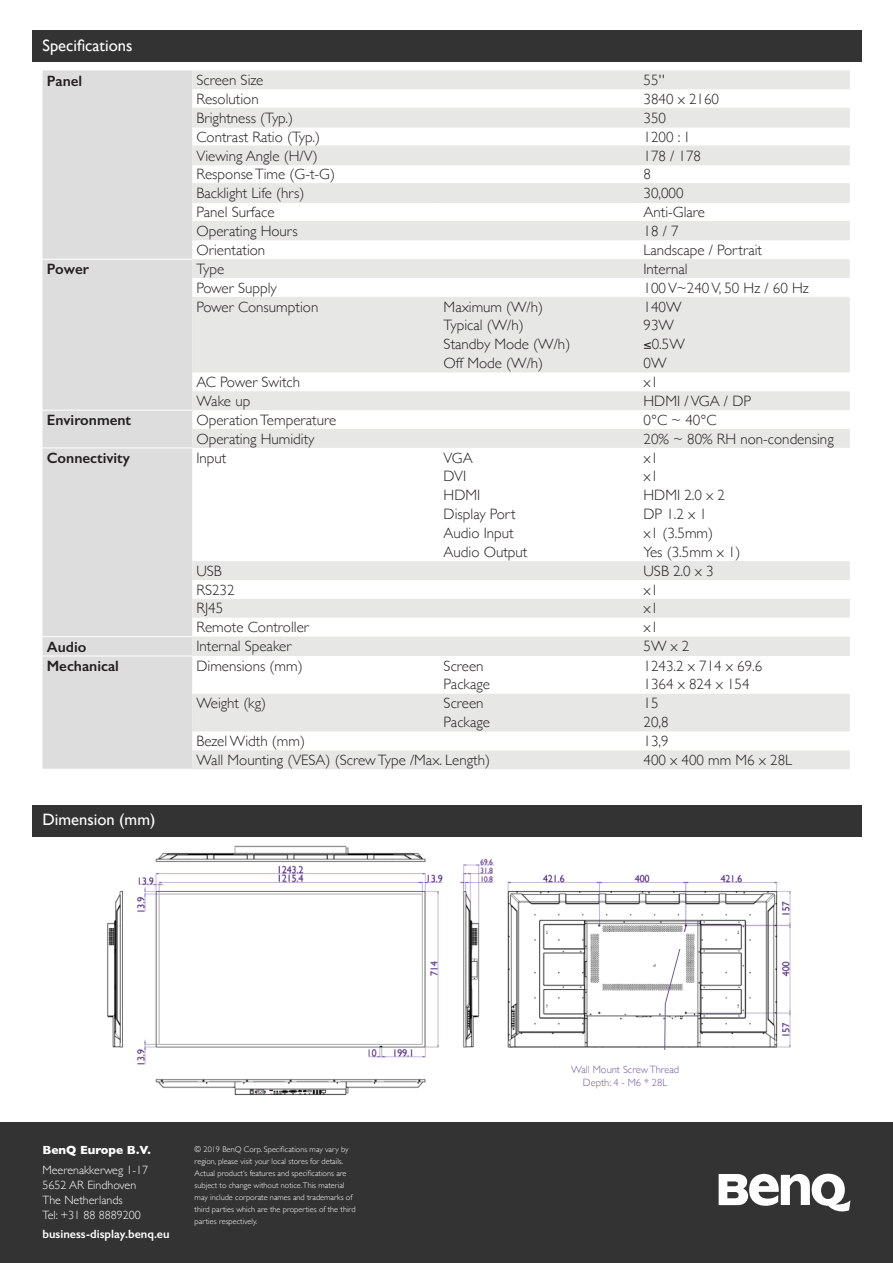
<style>
.page{position:relative;width:893px;height:1263px;background:#fff}
.page>*{position:absolute;margin:0;border:0;box-sizing:border-box;transform-origin:0 0}
.t1{font:16.5px "Gill Sans";color:#fff}
.Tabel_body{font:300 15px "Gill Sans";color:#231f20}
.Tabel_kop{font:600 15px "Gill Sans";color:#231f20}
.t2{font:300 12px "Gill Sans";color:#fff}
.t3{font:600 12px "Gill Sans";color:#fff}
.t4{font:700 12px "Gill Sans";color:#fff}
.Tabel_body-2{font:300 10.5px "Gill Sans";color:#7758a0}
.t5{font:300 8.25px/12px "Gill Sans";color:#fff}
</style>
<div class="page">
<img style="left:79px;top:836px;width:736px;height:260px">
<div style="left:0;top:1122px;width:893px;height:141px;background:#323332"></div>
<svg style="left:719px;top:1174px;width:131px;height:37px"></svg>
<div style="left:32px;top:31px;width:829px;height:31px;background:#323332"></div>
<div style="left:32px;top:805px;width:829px;height:31px;background:#323332"></div>
<svg style="left:664px;top:926px;width:22px;height:124px"></svg>
<div style="left:612px;top:932px;width:73px;height:16px;background:#fff"></div>
<div style="left:43px;top:70px;width:149px;height:699px;background:#deddde"></div>
<svg style="left:192px;top:70px;width:658px;height:57px"></svg>
<div style="left:192px;top:147px;width:658px;height:18px;background:#e7e7e6"></div>
<svg style="left:192px;top:184px;width:658px;height:585px"></svg>
<hr style="left:43px;top:259px;width:149px;height:1px;background:#fff">
<hr style="left:43px;top:410px;width:149px;height:1px;background:#fff">
<hr style="left:43px;top:447px;width:149px;height:1px;background:#fff">
<hr style="left:43px;top:636px;width:149px;height:1px;background:#fff">
<hr style="left:43px;top:656px;width:149px;height:1px;background:#fff">
<hr style="left:192px;top:108px;width:247px;height:1px;background:#e7e7e6">
<hr style="left:439px;top:108px;width:200px;height:1px;background:#e7e7e6">
<hr style="left:639px;top:108px;width:211px;height:1px;background:#e7e7e6">
<hr style="left:192px;top:127px;width:247px;height:1px;background:#e7e7e6">
<hr style="left:439px;top:127px;width:200px;height:1px;background:#e7e7e6">
<hr style="left:639px;top:127px;width:211px;height:1px;background:#e7e7e6">
<hr style="left:192px;top:146px;width:247px;height:1px;background:#e7e7e6">
<hr style="left:439px;top:146px;width:200px;height:1px;background:#e7e7e6">
<hr style="left:639px;top:146px;width:211px;height:1px;background:#e7e7e6">
<hr style="left:192px;top:165px;width:247px;height:1px;background:#e7e7e6">
<hr style="left:439px;top:165px;width:200px;height:1px;background:#e7e7e6">
<hr style="left:639px;top:165px;width:211px;height:1px;background:#e7e7e6">
<hr style="left:192px;top:183px;width:247px;height:1px;background:#e7e7e6">
<hr style="left:439px;top:183px;width:200px;height:1px;background:#e7e7e6">
<hr style="left:639px;top:183px;width:211px;height:1px;background:#e7e7e6">
<hr style="left:192px;top:202px;width:247px;height:1px;background:#e7e7e6">
<hr style="left:439px;top:202px;width:200px;height:1px;background:#e7e7e6">
<hr style="left:639px;top:202px;width:211px;height:1px;background:#e7e7e6">
<hr style="left:192px;top:221px;width:247px;height:1px;background:#e7e7e6">
<hr style="left:439px;top:221px;width:200px;height:1px;background:#e7e7e6">
<hr style="left:639px;top:221px;width:211px;height:1px;background:#e7e7e6">
<div style="left:522px;top:1050px;width:206px;height:51px;background:#fff"></div>
<p class="t1" style="left:43px;top:35px;width:91px">Specifications</p>
<p class="Tabel_kop" style="left:47px;top:71px;width:37px">Panel</p>
<p class="Tabel_body" style="left:196px;top:68px;width:68px">Screen Size</p>
<p class="Tabel_body" style="left:643px;top:68px;width:23px">55''</p>
<p class="Tabel_body" style="left:196px;top:87px;width:64px">Resolution</p>
<p class="Tabel_body" style="left:643px;top:87px;width:77px">3840 x 2160</p>
<p class="Tabel_body" style="left:196px;top:106px;width:98px">Brightness (Typ.)</p>
<p class="Tabel_body" style="left:643px;top:106px;width:24px">350</p>
<p class="Tabel_body" style="left:196px;top:125px;width:125px">Contrast Ratio (Typ.)</p>
<p class="Tabel_body" style="left:643px;top:125px;width:49px">1200 : 1</p>
<p class="Tabel_body" style="left:196px;top:144px;width:123px">Viewing Angle (H/V)</p>
<p class="Tabel_body" style="left:643px;top:144px;width:59px">178 / 178</p>
<p class="Tabel_body" style="left:196px;top:163px;width:140px">Response Time (G-t-G)</p>
<p class="Tabel_body" style="left:643px;top:163px;width:9px">8</p>
<p class="Tabel_body" style="left:196px;top:182px;width:109px">Backlight Life (hrs)</p>
<p class="Tabel_body" style="left:643px;top:182px;width:42px">30,000</p>
<p class="Tabel_body" style="left:196px;top:200px;width:80px">Panel Surface</p>
<p class="Tabel_body" style="left:643px;top:200px;width:63px">Anti-Glare</p>
<p class="Tabel_body" style="left:196px;top:219px;width:103px">Operating Hours</p>
<p class="Tabel_body" style="left:643px;top:219px;width:37px">18 / 7</p>
<p class="Tabel_body" style="left:196px;top:238px;width:70px">Orientation</p>
<p class="Tabel_body" style="left:643px;top:238px;width:120px">Landscape / Portrait</p>
<p class="Tabel_kop" style="left:47px;top:260px;width:44px">Power</p>
<p class="Tabel_body" style="left:196px;top:257px;width:29px">Type</p>
<p class="Tabel_body" style="left:643px;top:257px;width:46px">Internal</p>
<p class="Tabel_body" style="left:196px;top:276px;width:82px">Power Supply</p>
<p class="Tabel_body" style="left:643px;top:276px;width:167px">100 V~240 V, 50 Hz / 60 Hz</p>
<p class="Tabel_body" style="left:196px;top:295px;width:123px">Power Consumption</p>
<p class="Tabel_body" style="left:444px;top:295px;width:101px">Maximum (W/h)</p>
<p class="Tabel_body" style="left:643px;top:295px;width:39px">140W</p>
<p class="Tabel_body" style="left:444px;top:314px;width:82px">Typical (W/h)</p>
<p class="Tabel_body" style="left:643px;top:314px;width:32px">93W</p>
<p class="Tabel_body" style="left:444px;top:333px;width:128px">Standby Mode (W/h)</p>
<p class="Tabel_body" style="left:643px;top:333px;width:43px">≤0.5W</p>
<p class="Tabel_body" style="left:444px;top:351px;width:101px">Off Mode (W/h)</p>
<p class="Tabel_body" style="left:643px;top:351px;width:24px">0W</p>
<p class="Tabel_body" style="left:196px;top:370px;width:105px">AC Power Switch</p>
<p class="Tabel_body" style="left:643px;top:370px;width:16px">x1</p>
<p class="Tabel_body" style="left:196px;top:389px;width:55px">Wake up</p>
<p class="Tabel_body" style="left:643px;top:389px;width:109px">HDMI / VGA / DP</p>
<p class="Tabel_kop" style="left:47px;top:411px;width:86px">Environment</p>
<p class="Tabel_body" style="left:196px;top:408px;width:141px">Operation Temperature</p>
<p class="Tabel_body" style="left:643px;top:408px;width:75px">0°C ~ 40°C</p>
<p class="Tabel_body" style="left:196px;top:427px;width:120px">Operating Humidity</p>
<p class="Tabel_body" style="left:643px;top:427px;width:192px">20% ~ 80% RH non-condensing</p>
<p class="Tabel_kop" style="left:47px;top:449px;width:85px">Connectivity</p>
<p class="Tabel_body" style="left:196px;top:446px;width:31px">Input</p>
<p class="Tabel_body" style="left:444px;top:446px;width:31px">VGA</p>
<p class="Tabel_body" style="left:643px;top:446px;width:16px">x1</p>
<p class="Tabel_body" style="left:444px;top:465px;width:24px">DVI</p>
<p class="Tabel_body" style="left:643px;top:465px;width:16px">x1</p>
<p class="Tabel_body" style="left:444px;top:483px;width:38px">HDMI</p>
<p class="Tabel_body" style="left:643px;top:483px;width:83px">HDMI 2.0 x 2</p>
<p class="Tabel_body" style="left:444px;top:502px;width:74px">Display Port</p>
<p class="Tabel_body" style="left:643px;top:502px;width:65px">DP 1.2 x 1</p>
<p class="Tabel_body" style="left:444px;top:521px;width:72px">Audio Input</p>
<p class="Tabel_body" style="left:643px;top:521px;width:71px">x1 (3.5mm)</p>
<p class="Tabel_body" style="left:444px;top:540px;width:85px">Audio Output</p>
<p class="Tabel_body" style="left:643px;top:540px;width:99px">Yes (3.5mm x 1)</p>
<p class="Tabel_body" style="left:196px;top:559px;width:27px">USB</p>
<p class="Tabel_body" style="left:643px;top:559px;width:72px">USB 2.0 x 3</p>
<p class="Tabel_body" style="left:196px;top:578px;width:40px">RS232</p>
<p class="Tabel_body" style="left:643px;top:578px;width:16px">x1</p>
<p class="Tabel_body" style="left:196px;top:597px;width:28px">RJ45</p>
<p class="Tabel_body" style="left:643px;top:597px;width:16px">x1</p>
<p class="Tabel_body" style="left:196px;top:616px;width:114px">Remote Controller</p>
<p class="Tabel_body" style="left:643px;top:616px;width:16px">x1</p>
<p class="Tabel_kop" style="left:47px;top:638px;width:41px">Audio</p>
<p class="Tabel_body" style="left:196px;top:634px;width:97px">Internal Speaker</p>
<p class="Tabel_body" style="left:643px;top:635px;width:47px">5W x 2</p>
<p class="Tabel_kop" style="left:47px;top:657px;width:74px">Mechanical</p>
<p class="Tabel_body" style="left:196px;top:654px;width:108px">Dimensions (mm)</p>
<p class="Tabel_body" style="left:444px;top:654px;width:42px">Screen</p>
<p class="Tabel_body" style="left:643px;top:654px;width:120px">1243.2 x 714 x 69.6</p>
<p class="Tabel_body" style="left:444px;top:673px;width:48px">Package</p>
<p class="Tabel_body" style="left:643px;top:673px;width:108px">1364 x 824 x 154</p>
<p class="Tabel_body" style="left:196px;top:692px;width:71px">Weight (kg)</p>
<p class="Tabel_body" style="left:444px;top:692px;width:42px">Screen</p>
<p class="Tabel_body" style="left:643px;top:692px;width:16px">15</p>
<p class="Tabel_body" style="left:444px;top:710px;width:48px">Package</p>
<p class="Tabel_body" style="left:643px;top:710px;width:27px">20,8</p>
<p class="Tabel_body" style="left:196px;top:729px;width:110px">Bezel Width (mm)</p>
<p class="Tabel_body" style="left:643px;top:729px;width:27px">13,9</p>
<p class="Tabel_body" style="left:196px;top:748px;width:295px">Wall Mounting (VESA) (Screw Type /Max. Length)</p>
<p class="Tabel_body" style="left:643px;top:748px;width:150px">400 x 400 mm M6 x 28L</p>
<p class="t1" style="left:43px;top:809px;width:114px">Dimension (mm)</p>
<p class="t4" style="left:43px;top:1141px;width:110px">BenQ Europe B.V.</p>
<p class="t2" style="left:43px;top:1160px;width:107px">Meerenakkerweg 1-17</p>
<p class="t2" style="left:43px;top:1175px;width:95px">5652 AR Eindhoven</p>
<p class="t2" style="left:43px;top:1190px;width:82px">The Netherlands</p>
<p class="t2" style="left:43px;top:1205px;width:100px">Tel: +31 88 8889200</p>
<p class="t3" style="left:43px;top:1226px;width:129px">business-display.benq.eu</p>
<p class="t5" style="left:195px;top:1143px;width:162px">© 2019 BenQ Corp. Specifications may vary by region, please visit your local stores for details.<br>Actual product‘s features and specifications are subject to change without notice.This material may include corporate names and trademarks of third parties which are the properties of the third parties respectively.</p>
<p class="Tabel_body-2" style="left:571px;top:1061px;width:110px">Wall Mount Screw Thread</p>
<p class="Tabel_body-2" style="left:583px;top:1074px;width:86px">Depth: 4 - M6 * 28L</p>
</div>
